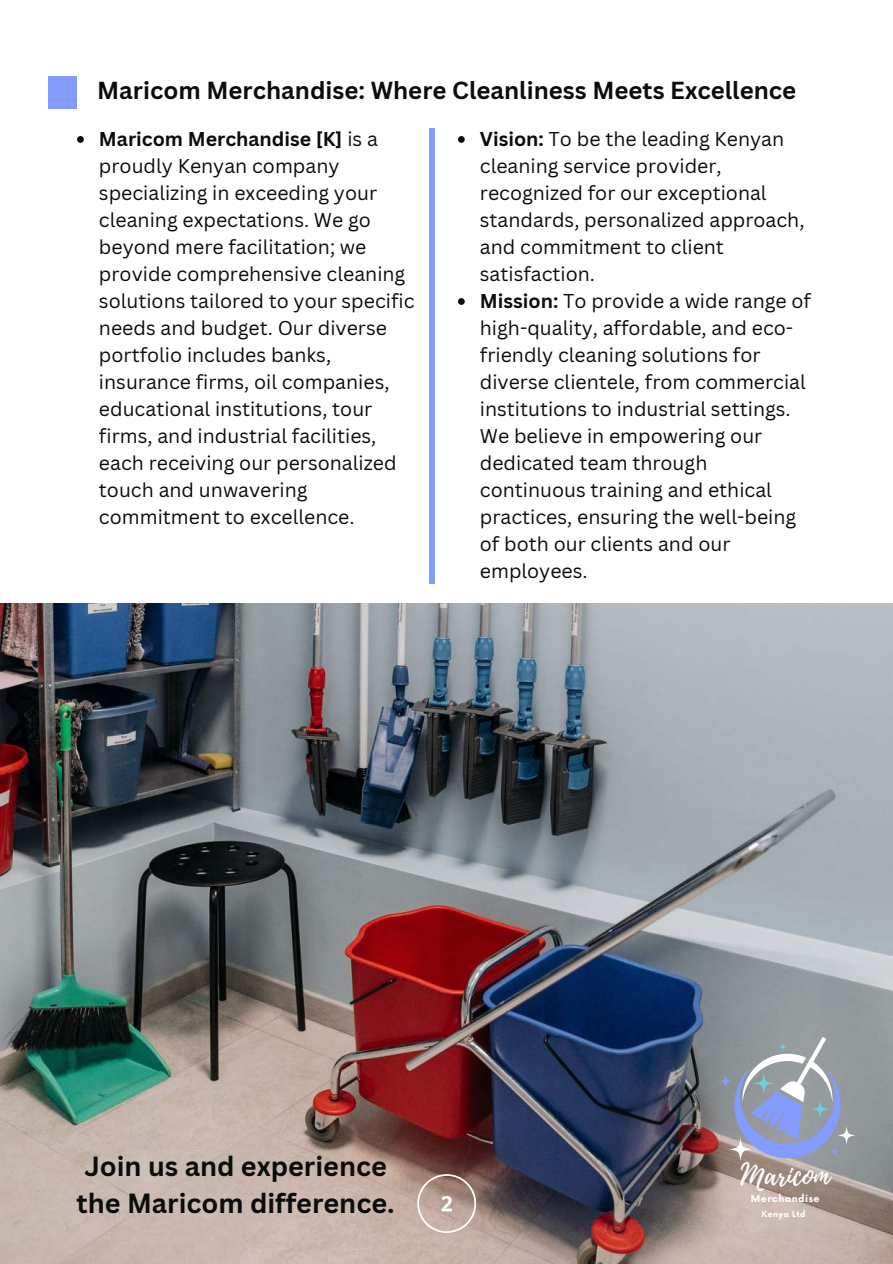
<style>
.page{position:relative;width:893px;height:1264px;background:#fff}
.page>*{position:absolute;margin:0;border:0;box-sizing:border-box;transform-origin:0 0}
.t1{font:29.4px "Playlist Script";color:#fff}
.t2{font:700 27px/37.2px "Canva Sans";color:#090d0c}
.t3{font:700 24px "Canva Sans";color:#090d0c}
.t4{font:19.5px/27px "Canva Sans";color:#090d0c}
.t5{font:700 9.75px "Now";letter-spacing:.05em;color:#fff}
.t6{font:700 8.1px "Now";letter-spacing:.05em;color:#fff}
.s1{font-weight:700}
</style>
<div class="page">
<img style="left:0;top:603px;width:892px;height:660px">
<svg style="left:417px;top:1174px;width:59px;height:58px;background:#baa398"></svg>
<svg style="left:718px;top:1036px;width:137px;height:125px;background:#98a0b5"></svg>
<div style="left:48px;top:77px;width:28px;height:32px;background:#849bff"></div>
<svg style="left:458px;top:136px;width:6px;height:7px"></svg>
<svg style="left:458px;top:298px;width:6px;height:7px"></svg>
<svg style="left:77px;top:136px;width:7px;height:7px"></svg>
<div style="left:429px;top:128px;width:5px;height:455px;background:#849bff"></div>
<p class="t3" style="left:97px;top:76px;width:700px">Maricom Merchandise: Where Cleanliness Meets Excellence</p>
<p class="t4" style="left:99px;top:126px;width:317px"><span class="s1">Maricom Merchandise [K]</span> is a proudly Kenyan company specializing in exceeding your cleaning expectations. We go beyond mere facilitation; we provide comprehensive cleaning solutions tailored to your specific needs and budget. Our diverse portfolio includes banks, insurance firms, oil companies, educational institutions, tour firms, and industrial facilities, each receiving our personalized touch and unwavering commitment to excellence.</p>
<p class="t4" style="left:480px;top:126px;width:333px"><span class="s1">Vision:</span> To be the leading Kenyan cleaning service provider, recognized for our exceptional standards, personalized approach, and commitment to client satisfaction.<br><span class="s1">Mission:</span> To provide a wide range of high-quality, affordable, and eco&shy;friendly cleaning solutions for diverse clientele, from commercial institutions to industrial settings.<br>We believe in empowering our dedicated team through continuous training and ethical practices, ensuring the well-being of both our clients and our employees.</p>
<h2 class="t2" style="left:77px;top:1147px;width:319px">Join us and experience the Maricom difference.</h2>
<h1 class="t1" style="left:740px;top:1153px;width:91px">Maricom</h1>
<p class="t6" style="left:761px;top:1207px;width:46px">Kenya Ltd</p>
<p class="t5" style="left:750px;top:1191px;width:70px">Merchandise</p>
</div>
